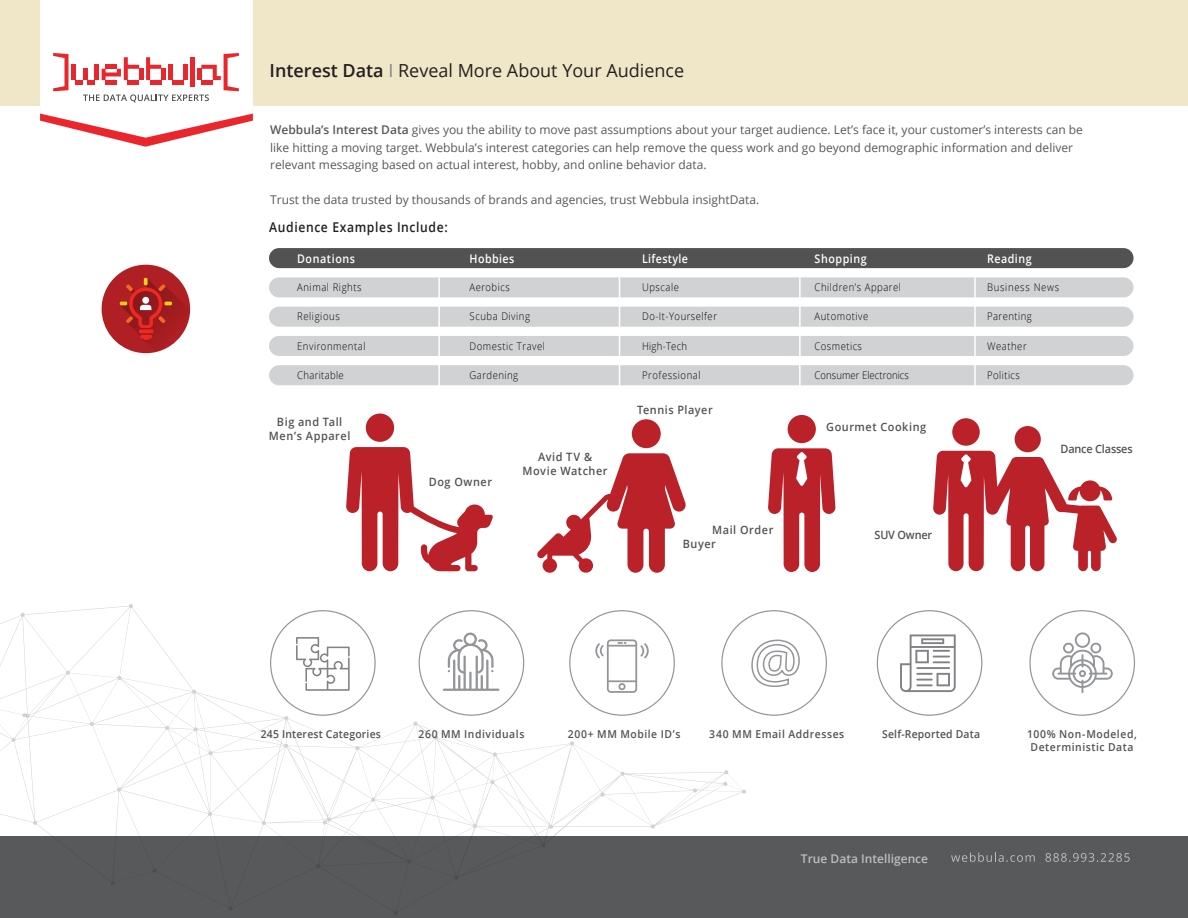
<style>
.page{position:relative;width:1188px;height:918px;background:#fff}
.page>*{position:absolute;margin:0;border:0;box-sizing:border-box;transform-origin:0 0}
.t1{font:18px "Open Sans";color:#231f20}
.t2{font:600 13.5px "Open Sans";letter-spacing:.05em;color:#231f20;scale:.9 1}
.t3{font:12px/17.4px "Open Sans";color:#57585a}
.t4{font:600 12px "Open Sans";color:#bcbdc0}
.t5{font:600 11.85px "Open Sans";letter-spacing:.05em;color:#fff;scale:.9 1}
.t6{font:600 11.55px/13.8px "Open Sans";letter-spacing:.05em;color:#515251;text-align:center;scale:.95 1}
.t7{font:600 11.55px "Open Sans";letter-spacing:-.015em;color:#515251;scale:.95 1}
.t8{font:600 10.95px/13.2px "Open Sans";letter-spacing:.05em;color:#515251;scale:.95 1}
.t9{font:600 10.95px "Open Sans";letter-spacing:.02em;color:#515251;scale:.95 1}
.t10{font:300 10.5px "Open Sans";letter-spacing:.055em;color:#050504;scale:.9 1}
.t11{font:300 10.5px "Open Sans";letter-spacing:.005em;color:#050504;scale:.9 1}
.t12{font:300 10.5px "Open Sans";letter-spacing:.075em;color:#050504;scale:.9 1}
.t13{font:300 10.5px "Open Sans";letter-spacing:.035em;color:#050504;scale:.9 1}
.t14{font:300 10.5px "Open Sans";letter-spacing:.025em;color:#050504;scale:.9 1}
.s1{font-weight:600}
.s2{color:#808285}
</style>
<div class="page">
<div style="left:269px;top:277px;width:865px;height:20px;background:#d1d2d4;border-radius:10px"></div>
<div style="left:269px;top:307px;width:865px;height:20px;background:#d1d2d4;border-radius:10px"></div>
<div style="left:269px;top:336px;width:865px;height:20px;background:#d1d2d4;border-radius:10px"></div>
<div style="left:269px;top:365px;width:865px;height:20px;background:#d1d2d4;border-radius:10px"></div>
<div style="left:269px;top:248px;width:865px;height:20px;background:#515251;border-radius:10px"></div>
<div style="left:0;top:0;width:1188px;height:106px;background:#f0e7c9"></div>
<svg style="left:40px;top:0;width:213px;height:147px"></svg>
<div style="left:0;top:836px;width:1188px;height:82px;background:#58595b"></div>
<svg style="left:951px;top:853px;width:84px;height:9px"></svg>
<svg style="left:1045px;top:853px;width:85px;height:9px"></svg>
<svg style="left:0;top:604px;width:746px;height:311px"></svg>
<hr style="left:438px;top:277px;width:2px;height:110px;background:#fff">
<hr style="left:619px;top:277px;width:1px;height:110px;background:#fff">
<hr style="left:799px;top:277px;width:2px;height:110px;background:#fff">
<hr style="left:974px;top:277px;width:2px;height:110px;background:#fff">
<svg style="left:102px;top:265px;width:88px;height:88px"></svg>
<div style="left:1015px;top:426px;width:26px;height:26px;background:#ba2128;border-radius:50%"></div>
<div style="left:952px;top:418px;width:28px;height:28px;background:#ba2128;border-radius:50%"></div>
<svg style="left:933px;top:451px;width:184px;height:120px"></svg>
<svg style="left:346px;top:447px;width:147px;height:124px"></svg>
<div style="left:366px;top:414px;width:28px;height:28px;background:#ba2128;border-radius:50%"></div>
<svg style="left:537px;top:453px;width:149px;height:120px"></svg>
<div style="left:632px;top:419px;width:29px;height:29px;background:#ba2128;border-radius:50%"></div>
<div style="left:788px;top:415px;width:28px;height:28px;background:#ba2128;border-radius:50%"></div>
<svg style="left:768px;top:448px;width:68px;height:124px"></svg>
<div style="left:722px;top:611px;width:104px;height:104px;background:#fff;border-radius:50%"></div>
<svg style="left:751px;top:639px;width:49px;height:48px"></svg>
<div style="left:419px;top:611px;width:105px;height:104px;background:#fff;border-radius:50%"></div>
<svg style="left:443px;top:633px;width:56px;height:58px"></svg>
<div style="left:271px;top:611px;width:104px;height:104px;background:#fff;border-radius:50%"></div>
<div style="left:570px;top:611px;width:104px;height:104px;background:#fff;border-radius:50%"></div>
<svg style="left:595px;top:639px;width:54px;height:54px"></svg>
<svg style="left:1052px;top:632px;width:61px;height:61px"></svg>
<svg style="left:296px;top:637px;width:54px;height:54px"></svg>
<svg style="left:900px;top:634px;width:56px;height:58px"></svg>
<h1 class="t1" style="left:270px;top:58px;width:416px"><span class="s1">Interest Data</span> <span class="s2">I</span> Reveal More About Your Audience</h1>
<p class="t3" style="left:270px;top:121px;width:814px"><span class="s1">Webbula’s Interest Data</span> gives you the ability to move past assumptions about your target audience. Let’s face it, your customer’s interests can be like hitting a moving target. Webbula’s interest categories can help remove the quess work and go beyond demographic information and deliver relevant messaging based on actual interest, hobby, and online behavior data.</p>
<p class="t3" style="left:270px;top:190px;width:491px">Trust the data trusted by thousands of brands and agencies, trust Webbula insightData.</p>
<p class="t2" style="left:269px;top:218px;width:200px">Audience Examples Include:</p>
<p class="t5" style="left:297px;top:250px;width:66px">Donations</p>
<p class="t5" style="left:470px;top:250px;width:51px">Hobbies</p>
<p class="t5" style="left:642px;top:250px;width:53px">Lifestyle</p>
<p class="t5" style="left:815px;top:250px;width:60px">Shopping</p>
<p class="t5" style="left:987px;top:250px;width:51px">Reading</p>
<p class="t10" style="left:297px;top:280px;width:73px">Animal Rights</p>
<p class="t10" style="left:470px;top:280px;width:46px">Aerobics</p>
<p class="t10" style="left:642px;top:280px;width:43px">Upscale</p>
<p class="t10" style="left:815px;top:280px;width:98px">Children’s Apparel</p>
<p class="t12" style="left:987px;top:280px;width:82px">Business News</p>
<p class="t10" style="left:297px;top:309px;width:49px">Religious</p>
<p class="t10" style="left:470px;top:309px;width:69px">Scuba Diving</p>
<p class="t10" style="left:642px;top:309px;width:85px">Do-It-Yourselfer</p>
<p class="t10" style="left:815px;top:309px;width:61px">Automotive</p>
<p class="t10" style="left:987px;top:309px;width:51px">Parenting</p>
<p class="t10" style="left:297px;top:339px;width:77px">Environmental</p>
<p class="t10" style="left:470px;top:339px;width:85px">Domestic Travel</p>
<p class="t14" style="left:642px;top:339px;width:51px">High-Tech</p>
<p class="t10" style="left:815px;top:339px;width:54px">Cosmetics</p>
<p class="t10" style="left:987px;top:339px;width:46px">Weather</p>
<p class="t13" style="left:297px;top:368px;width:53px">Charitable</p>
<p class="t10" style="left:470px;top:368px;width:55px">Gardening</p>
<p class="t10" style="left:642px;top:368px;width:66px">Professional</p>
<p class="t11" style="left:815px;top:368px;width:106px">Consumer Electronics</p>
<p class="t10" style="left:987px;top:368px;width:38px">Politics</p>
<p class="t6" style="left:269px;top:415px;width:87px">Big and Tall<br>Men’s Apparel</p>
<p class="t6" style="left:429px;top:475px;width:68px">Dog Owner</p>
<p class="t6" style="left:523px;top:450px;width:91px">Avid TV &amp;<br>Movie Watcher</p>
<p class="t6" style="left:637px;top:402px;width:81px">Tennis Player</p>
<p class="t6" style="left:683px;top:523px;width:97px;text-align:left;text-indent:30px">Mail Order<br>Buyer</p>
<p class="t6" style="left:826px;top:420px;width:107px">Gourmet Cooking</p>
<p class="t7" style="left:875px;top:527px;width:62px">SUV Owner</p>
<p class="t7" style="left:1061px;top:441px;width:77px">Dance Classes</p>
<p class="t9" style="left:261px;top:727px;width:128px">245 Interest Categories</p>
<p class="t8" style="left:419px;top:727px;width:113px">260 MM Individuals</p>
<p class="t8" style="left:568px;top:727px;width:120px">200+ MM Mobile ID’s</p>
<p class="t8" style="left:709px;top:727px;width:144px">340 MM Email Addresses</p>
<p class="t9" style="left:882px;top:727px;width:105px">Self-Reported Data</p>
<p class="t8" style="left:1027px;top:727px;width:117px">100% Non-Modeled,<br>Deterministic Data</p>
<p class="t4" style="left:801px;top:850px;width:129px">True Data Intelligence</p>
</div>
